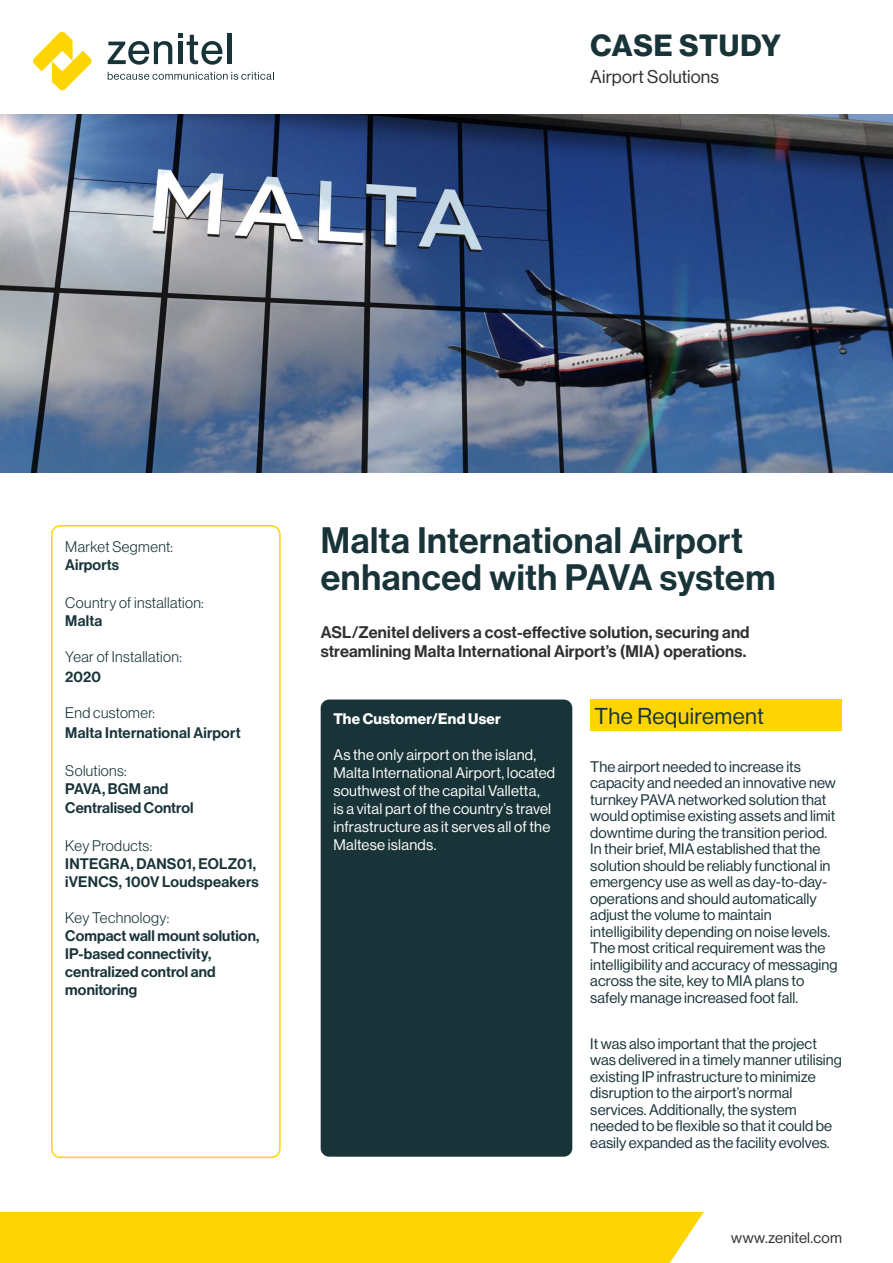
<style>
.page{position:relative;width:893px;height:1263px;background:#fff}
.page>*{position:absolute;margin:0;border:0;box-sizing:border-box;transform-origin:0 0}
.t1{font:36px/37.5px "N Haas Grotesk DS Pro 65 Md";letter-spacing:.015em;color:#193439}
.t2{font:30px "N Haas Grotesk DS Pro 75 Bd";letter-spacing:.02em;color:#193439}
.t3{font:22.5px "N Haas Grotesk DS Pro 55 Rg";letter-spacing:.015em;color:#193439}
.t4{font:18px "N Haas Grotesk DS Pro 55 Rg";letter-spacing:.01em;color:#312f30}
.t5{font:16.5px/19.8px "N Haas Grotesk DS Pro 65 Md";letter-spacing:.01em;color:#312f30}
.t6{font:15px/16.5px "N Haas Grotesk DS Pro 55 Rg";letter-spacing:.005em;color:#193439}
.t7{font:15px/18px "N Haas Grotesk DS Pro 65 Md";letter-spacing:.01em;color:#193439}
.t8{font:15px/18px "N Haas Grotesk DS Pro 55 Rg";letter-spacing:.015em;color:#fcfcfa}
.t9{font:15px "N Haas Grotesk DS Pro 45 Lt";letter-spacing:.025em;color:#193439}
.t10{font:15px "N Haas Grotesk DS Pro 75 Bd";letter-spacing:.02em;color:#fff}
.t11{font:15px "N Haas Grotesk DS Pro 55 Rg";letter-spacing:.015em;color:#312f30}
</style>
<div class="page">
<div style="left:321px;top:699px;width:251px;height:458px;background:#193439;border-radius:9px"></div>
<div style="left:590px;top:699px;width:252px;height:31px;background:#fed503"></div>
<svg style="left:108px;top:72px;width:166px;height:8px"></svg>
<svg style="left:33px;top:31px;width:59px;height:60px"></svg>
<svg style="left:108px;top:41px;width:64px;height:24px"></svg>
<hr style="left:227px;top:34px;width:4px;height:30px;background:#193439">
<svg style="left:178px;top:33px;width:44px;height:32px"></svg>
<div style="left:0;top:1212px;width:704px;height:51px;background:#fed503"></div>
<img style="left:0;top:115px;width:893px;height:358px">
<div style="left:51px;top:525px;width:230px;height:633px;border:2px solid #fed503;border-radius:9px"></div>
<h2 class="t2" style="left:591px;top:28px;width:192px">CASE STUDY</h2>
<p class="t4" style="left:590px;top:67px;width:130px">Airport Solutions</p>
<p class="t9" style="left:65px;top:539px;width:109px">Market Segment:</p>
<p class="t7" style="left:65px;top:556px;width:55px">Airports</p>
<p class="t9" style="left:65px;top:594px;width:140px">Country of installation:</p>
<p class="t7" style="left:65px;top:612px;width:39px">Malta</p>
<p class="t9" style="left:65px;top:648px;width:118px">Year of Installation:</p>
<p class="t7" style="left:65px;top:668px;width:37px">2020</p>
<p class="t9" style="left:65px;top:704px;width:91px">End customer:</p>
<p class="t7" style="left:65px;top:724px;width:177px">Malta International Airport</p>
<p class="t9" style="left:65px;top:762px;width:63px">Solutions:</p>
<p class="t7" style="left:65px;top:779px;width:130px;line-height:19.8px">PAVA, BGM and<br>Centralised Control</p>
<p class="t9" style="left:65px;top:837px;width:88px">Key Products:</p>
<p class="t7" style="left:65px;top:855px;width:195px">INTEGRA, DANS01, EOLZ01, iVENCS, 100V Loudspeakers</p>
<p class="t9" style="left:65px;top:909px;width:105px">Key Technology:</p>
<p class="t7" style="left:65px;top:927px;width:196px">Compact wall mount solution,<br>IP-based connectivity, centralized control and monitoring</p>
<h1 class="t1" style="left:321px;top:522px;width:456px">Malta International Airport enhanced with PAVA system</h1>
<p class="t5" style="left:321px;top:622px;width:430px">ASL/Zenitel delivers a cost-effective solution, securing and streamlining Malta International Airport’s (MIA) operations.</p>
<p class="t10" style="left:333px;top:710px;width:169px">The Customer/End User</p>
<p class="t8" style="left:333px;top:746px;width:223px">As the only airport on the island, Malta International Airport, located southwest of the capital Valletta,<br>is a vital part of the country’s travel infrastructure as it serves all of the Maltese islands.</p>
<h3 class="t3" style="left:595px;top:703px;width:171px">The Requirement</h3>
<p class="t6" style="left:590px;top:758px;width:249px">The airport needed to increase its capacity and needed an innovative new turnkey PAVA networked solution that would optimise existing assets and limit downtime during the transition period.<br>In their brief, MIA established that the solution should be reliably functional in emergency use as well as day-to-day&shy;operations and should automatically adjust the volume to maintain intelligibility depending on noise levels.<br>The most critical requirement was the intelligibility and accuracy of messaging across the site, key to MIA plans to safely manage increased foot fall.</p>
<p class="t6" style="left:590px;top:1035px;width:253px">It was also important that the project was delivered in a timely manner utilising existing IP infrastructure to minimize disruption to the airport’s normal services. Additionally, the system needed to be flexible so that it could be easily expanded as the facility evolves.</p>
<p class="t11" style="left:731px;top:1229px;width:112px">www.zenitel.com</p>
</div>
